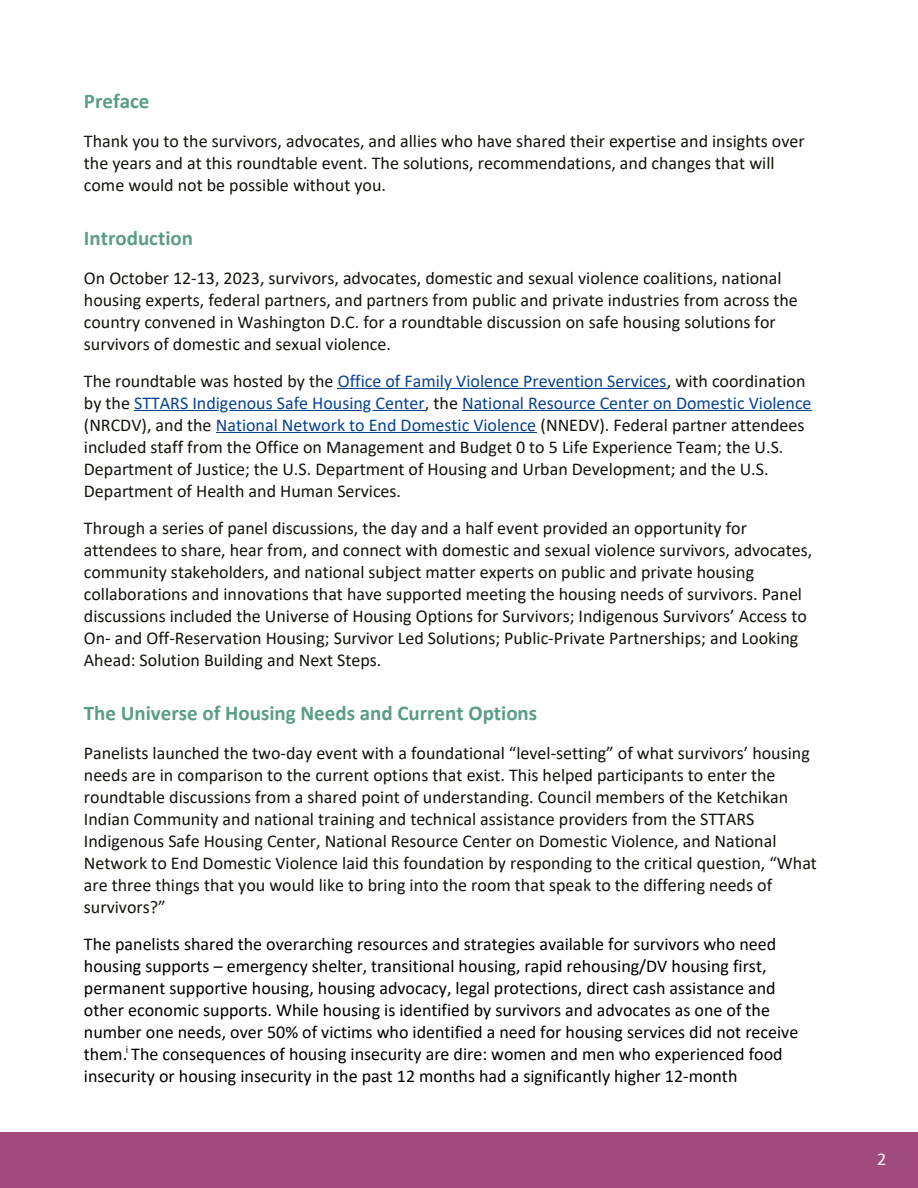
<style>
.page{position:relative;width:918px;height:1188px;background:#fff}
.page>*{position:absolute;margin:0;border:0;box-sizing:border-box;transform-origin:0 0}
.t1{font:700 21px "Calibri";color:#5a9d89}
.t2{font:18px/22px "Calibri";color:#15120d}
.t3{font:18px/22px "Calibri";color:#000}
.t4{font:18px "Calibri";color:#074291}
.t5{font:18px "Calibri";color:#fff}
.t6{font:10.5px "Calibri";color:#000}
.s1{color:#074291}
.s2{color:#15120d}
</style>
<div class="page">
<div style="left:0;top:1132px;width:918px;height:56px;background:#a14a7e"></div>
<hr style="left:338px;top:388px;width:329px;height:1px;background:#074291">
<hr style="left:134px;top:410px;width:291px;height:1px;background:#074291">
<hr style="left:462px;top:410px;width:350px;height:1px;background:#074291">
<hr style="left:216px;top:432px;width:321px;height:1px;background:#074291">
<p class="t1" style="left:84px;top:93px;width:67px">Preface</p>
<h1 class="t2" style="left:84px;top:132px;width:722px">Thank you to the survivors, advocates, and allies who have shared their expertise and insights over the years and at this roundtable event. The solutions, recommendations, and changes that will come would not be possible without you.</h1>
<p class="t1" style="left:84px;top:230px;width:111px">Introduction</p>
<p class="t2" style="left:84px;top:269px;width:716px">On October 12-13, 2023, survivors, advocates, domestic and sexual violence coalitions, national housing experts, federal partners, and partners from public and private industries from across the country convened in Washington D.C. for a roundtable discussion on safe housing solutions for survivors of domestic and sexual violence.</p>
<p class="t2" style="left:84px;top:372px;width:723px">The roundtable was hosted by the <span class="s1">Office of Family Violence Prevention Services</span>, with coordination</p>
<h1 class="t4" style="left:84px;top:396px;width:729px"><span class="s2">by the</span> STTARS Indigenous Safe Housing Center<span class="s2">, the</span> National Resource Center on Domestic Violence</h1>
<p class="t2" style="left:84px;top:416px;width:722px">(NRCDV), and the <span class="s1">National Network to End Domestic Violence</span> (NNEDV). Federal partner attendees included staff from the Office on Management and Budget 0 to 5 Life Experience Team; the U.S.<br>Department of Justice; the U.S. Department of Housing and Urban Development; and the U.S.<br>Department of Health and Human Services.</p>
<p class="t2" style="left:84px;top:519px;width:730px">Through a series of panel discussions, the day and a half event provided an opportunity for attendees to share, hear from, and connect with domestic and sexual violence survivors, advocates, community stakeholders, and national subject matter experts on public and private housing collaborations and innovations that have supported meeting the housing needs of survivors. Panel</p>
<p class="t2" style="left:84px;top:607px;width:724px">discussions included the Universe of Housing Options for Survivors; Indigenous Survivors’ Access to<br>On- and Off-Reservation Housing; Survivor Led Solutions; Public-Private Partnerships; and Looking<br>Ahead: Solution Building and Next Steps.</p>
<p class="t1" style="left:84px;top:705px;width:455px">The Universe of Housing Needs and Current Options</p>
<p class="t2" style="left:84px;top:744px;width:727px">Panelists launched the two-day event with a foundational “level-setting” of what survivors’ housing needs are in comparison to the current options that exist. This helped participants to enter the roundtable discussions from a shared point of understanding. Council members of the Ketchikan</p>
<p class="t2" style="left:84px;top:810px;width:735px">Indian Community and national training and technical assistance providers from the STTARS Indigenous Safe Housing Center, National Resource Center on Domestic Violence, and National Network to End Domestic Violence laid this foundation by responding to the critical question, “What are three things that you would like to bring into the room that speak to the differing needs of survivors?”</p>
<p class="t3" style="left:84px;top:935px;width:694px">The panelists shared the overarching resources and strategies available for survivors who need housing supports – emergency shelter, transitional housing, rapid rehousing/DV housing first, permanent supportive housing, housing advocacy, legal protections, direct cash assistance and</p>
<p class="t3" style="left:84px;top:1001px;width:716px">other economic supports. While housing is identified by survivors and advocates as one of the number one needs, over 50% of victims who identified a need for housing services did not receive them. The consequences of housing insecurity are dire: women and men who experienced food insecurity or housing insecurity in the past 12 months had a significantly higher 12-month</p>
<p class="t6" style="left:126px;top:1045px;width:4px">i</p>
<h1 class="t5" style="left:877px;top:1151px;width:11px">2</h1>
</div>
